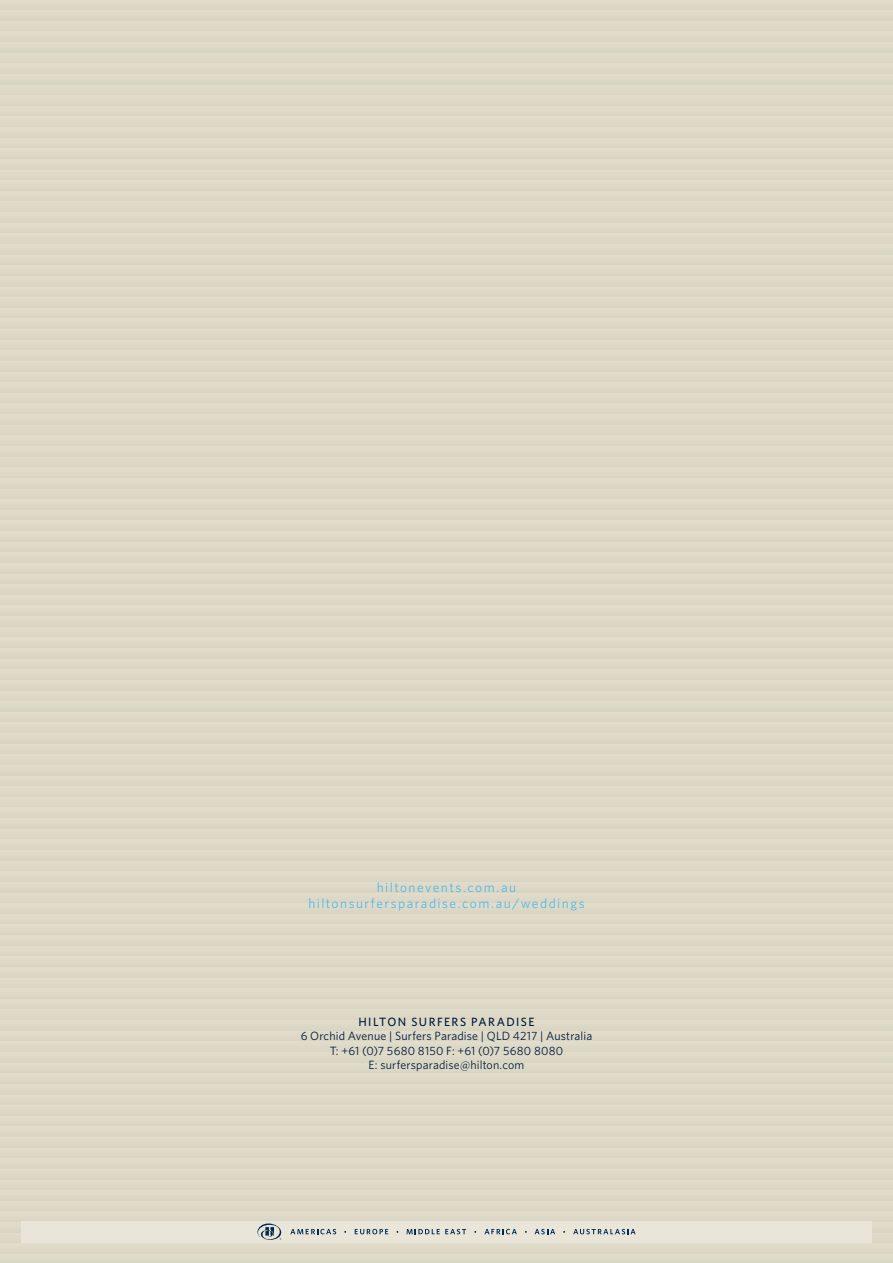
<style>
.page{position:relative;width:893px;height:1263px;background:#fff}
.page>*{position:absolute;margin:0;border:0;box-sizing:border-box;transform-origin:0 0}
.t1{font:13.5px/16.2px "Whitney";letter-spacing:.105em;color:#52b9e9;text-align:center}
.t2{font:12px/14.4px "Whitney";letter-spacing:.015em;color:#001b3a;text-align:center}
.t3{font:500 12px "Whitney";letter-spacing:.12em;color:#001b3a}
</style>
<div class="page">
<div style="left:0;top:1253px;width:893px;height:10px;background:#ded9c8"></div>
<div style="left:0;top:1243px;width:893px;height:10px;background:#ded9c7"></div>
<div style="left:0;top:1232px;width:893px;height:11px;background:#ded9c8"></div>
<div style="left:0;top:1221px;width:893px;height:11px;background:#dedac8"></div>
<div style="left:0;top:1211px;width:893px;height:10px;background:#ded9c7"></div>
<div style="left:0;top:1200px;width:893px;height:11px;background:#ded9c8"></div>
<div style="left:0;top:1190px;width:893px;height:10px;background:#ded9c7"></div>
<div style="left:0;top:1179px;width:893px;height:11px;background:#ded9c7"></div>
<div style="left:0;top:1168px;width:893px;height:11px;background:#ded9c8"></div>
<div style="left:0;top:1158px;width:893px;height:10px;background:#ded9c7"></div>
<div style="left:0;top:1147px;width:893px;height:11px;background:#ded9c8"></div>
<div style="left:0;top:1136px;width:893px;height:11px;background:#ded9c8"></div>
<div style="left:0;top:1126px;width:893px;height:10px;background:#ded9c7"></div>
<div style="left:0;top:1115px;width:893px;height:11px;background:#ded9c8"></div>
<div style="left:0;top:1105px;width:893px;height:10px;background:#ddd9c7"></div>
<div style="left:0;top:1094px;width:893px;height:11px;background:#ded9c7"></div>
<div style="left:0;top:1083px;width:893px;height:11px;background:#ded9c8"></div>
<div style="left:0;top:1073px;width:893px;height:10px;background:#ded9c7"></div>
<div style="left:0;top:1062px;width:893px;height:11px;background:#ded9c7"></div>
<div style="left:0;top:1051px;width:893px;height:11px;background:#ded9c8"></div>
<div style="left:0;top:1041px;width:893px;height:10px;background:#ded9c7"></div>
<div style="left:0;top:1030px;width:893px;height:11px;background:#ded9c8"></div>
<div style="left:0;top:1019px;width:893px;height:11px;background:#dedac8"></div>
<div style="left:0;top:1009px;width:893px;height:10px;background:#ded9c7"></div>
<div style="left:0;top:998px;width:893px;height:11px;background:#ded9c8"></div>
<div style="left:0;top:988px;width:893px;height:10px;background:#ded9c7"></div>
<div style="left:0;top:977px;width:893px;height:11px;background:#ded9c7"></div>
<div style="left:0;top:966px;width:893px;height:11px;background:#ded9c8"></div>
<div style="left:0;top:956px;width:893px;height:10px;background:#ded9c7"></div>
<div style="left:0;top:945px;width:893px;height:11px;background:#ded9c8"></div>
<div style="left:0;top:934px;width:893px;height:11px;background:#ded9c8"></div>
<div style="left:0;top:924px;width:893px;height:10px;background:#ded9c7"></div>
<div style="left:0;top:913px;width:893px;height:11px;background:#ded9c8"></div>
<div style="left:0;top:903px;width:893px;height:10px;background:#ddd9c7"></div>
<div style="left:0;top:892px;width:893px;height:11px;background:#ded9c7"></div>
<div style="left:0;top:881px;width:893px;height:11px;background:#ded9c8"></div>
<div style="left:0;top:871px;width:893px;height:10px;background:#ded9c7"></div>
<div style="left:0;top:860px;width:893px;height:11px;background:#ded9c7"></div>
<div style="left:0;top:849px;width:893px;height:11px;background:#ded9c8"></div>
<div style="left:0;top:839px;width:893px;height:10px;background:#ded9c7"></div>
<div style="left:0;top:828px;width:893px;height:11px;background:#ded9c8"></div>
<div style="left:0;top:817px;width:893px;height:11px;background:#dedac8"></div>
<div style="left:0;top:807px;width:893px;height:10px;background:#ded9c7"></div>
<div style="left:0;top:796px;width:893px;height:11px;background:#ded9c8"></div>
<div style="left:0;top:786px;width:893px;height:10px;background:#ded9c7"></div>
<div style="left:0;top:775px;width:893px;height:11px;background:#ded9c7"></div>
<div style="left:0;top:764px;width:893px;height:11px;background:#ded9c8"></div>
<div style="left:0;top:754px;width:893px;height:10px;background:#ded9c7"></div>
<div style="left:0;top:743px;width:893px;height:11px;background:#ded9c8"></div>
<div style="left:0;top:732px;width:893px;height:11px;background:#ded9c8"></div>
<div style="left:0;top:722px;width:893px;height:10px;background:#ded9c7"></div>
<div style="left:0;top:711px;width:893px;height:11px;background:#ded9c8"></div>
<div style="left:0;top:701px;width:893px;height:10px;background:#ddd9c7"></div>
<div style="left:0;top:690px;width:893px;height:11px;background:#ded9c7"></div>
<div style="left:0;top:679px;width:893px;height:11px;background:#ded9c8"></div>
<div style="left:0;top:669px;width:893px;height:10px;background:#ded9c7"></div>
<div style="left:0;top:658px;width:893px;height:11px;background:#ded9c7"></div>
<div style="left:0;top:647px;width:893px;height:11px;background:#ded9c8"></div>
<div style="left:0;top:637px;width:893px;height:10px;background:#ded9c7"></div>
<div style="left:0;top:626px;width:893px;height:11px;background:#ded9c8"></div>
<div style="left:0;top:616px;width:893px;height:10px;background:#ddd9c7"></div>
<div style="left:0;top:605px;width:893px;height:11px;background:#ded9c7"></div>
<div style="left:0;top:594px;width:893px;height:11px;background:#ded9c8"></div>
<div style="left:0;top:584px;width:893px;height:10px;background:#ded9c7"></div>
<div style="left:0;top:573px;width:893px;height:11px;background:#ded9c7"></div>
<div style="left:0;top:562px;width:893px;height:11px;background:#ded9c8"></div>
<div style="left:0;top:552px;width:893px;height:10px;background:#ded9c7"></div>
<div style="left:0;top:541px;width:893px;height:11px;background:#ded9c8"></div>
<div style="left:0;top:530px;width:893px;height:11px;background:#ded9c8"></div>
<div style="left:0;top:520px;width:893px;height:10px;background:#ded9c7"></div>
<div style="left:0;top:509px;width:893px;height:11px;background:#ded9c8"></div>
<div style="left:0;top:499px;width:893px;height:10px;background:#ddd9c7"></div>
<div style="left:0;top:488px;width:893px;height:11px;background:#ded9c7"></div>
<div style="left:0;top:477px;width:893px;height:11px;background:#ded9c8"></div>
<div style="left:0;top:467px;width:893px;height:10px;background:#ded9c7"></div>
<div style="left:0;top:456px;width:893px;height:11px;background:#ded9c7"></div>
<div style="left:0;top:445px;width:893px;height:11px;background:#ded9c8"></div>
<div style="left:0;top:435px;width:893px;height:10px;background:#ded9c7"></div>
<div style="left:0;top:424px;width:893px;height:11px;background:#ded9c8"></div>
<div style="left:0;top:414px;width:893px;height:10px;background:#ddd9c7"></div>
<div style="left:0;top:403px;width:893px;height:11px;background:#ded9c7"></div>
<div style="left:0;top:392px;width:893px;height:11px;background:#ded9c8"></div>
<div style="left:0;top:382px;width:893px;height:10px;background:#ded9c7"></div>
<div style="left:0;top:371px;width:893px;height:11px;background:#ded9c7"></div>
<div style="left:0;top:360px;width:893px;height:11px;background:#ded9c8"></div>
<div style="left:0;top:350px;width:893px;height:10px;background:#ded9c7"></div>
<div style="left:0;top:339px;width:893px;height:11px;background:#ded9c8"></div>
<div style="left:0;top:329px;width:893px;height:10px;background:#ddd9c7"></div>
<div style="left:0;top:318px;width:893px;height:11px;background:#ded9c7"></div>
<div style="left:0;top:307px;width:893px;height:11px;background:#ded9c8"></div>
<div style="left:0;top:297px;width:893px;height:10px;background:#ded9c7"></div>
<div style="left:0;top:286px;width:893px;height:11px;background:#ded9c7"></div>
<div style="left:0;top:275px;width:893px;height:11px;background:#ded9c8"></div>
<div style="left:0;top:265px;width:893px;height:10px;background:#ded9c7"></div>
<div style="left:0;top:254px;width:893px;height:11px;background:#ded9c7"></div>
<div style="left:0;top:243px;width:893px;height:11px;background:#ded9c8"></div>
<div style="left:0;top:233px;width:893px;height:10px;background:#ded9c7"></div>
<div style="left:0;top:222px;width:893px;height:11px;background:#ded9c8"></div>
<div style="left:0;top:212px;width:893px;height:10px;background:#ddd9c7"></div>
<div style="left:0;top:201px;width:893px;height:11px;background:#ded9c7"></div>
<div style="left:0;top:190px;width:893px;height:11px;background:#ded9c8"></div>
<div style="left:0;top:180px;width:893px;height:10px;background:#ded9c7"></div>
<div style="left:0;top:169px;width:893px;height:11px;background:#ded9c7"></div>
<div style="left:0;top:158px;width:893px;height:11px;background:#ded9c8"></div>
<div style="left:0;top:148px;width:893px;height:10px;background:#ded9c7"></div>
<div style="left:0;top:137px;width:893px;height:11px;background:#ded9c8"></div>
<div style="left:0;top:127px;width:893px;height:10px;background:#ddd9c7"></div>
<div style="left:0;top:116px;width:893px;height:11px;background:#ded9c7"></div>
<div style="left:0;top:105px;width:893px;height:11px;background:#ded9c8"></div>
<div style="left:0;top:95px;width:893px;height:10px;background:#ded9c7"></div>
<div style="left:0;top:84px;width:893px;height:11px;background:#ded9c7"></div>
<div style="left:0;top:73px;width:893px;height:11px;background:#ded9c8"></div>
<div style="left:0;top:63px;width:893px;height:10px;background:#ded9c7"></div>
<div style="left:0;top:52px;width:893px;height:11px;background:#ded9c7"></div>
<div style="left:0;top:42px;width:893px;height:10px;background:#ddd9c7"></div>
<div style="left:0;top:31px;width:893px;height:11px;background:#ded9c7"></div>
<div style="left:0;top:20px;width:893px;height:11px;background:#ded9c8"></div>
<div style="left:0;top:10px;width:893px;height:10px;background:#ddd9c7"></div>
<div style="left:0;top:0;width:893px;height:10px;background:#ddd8c7"></div>
<div style="left:21px;top:1221px;width:851px;height:21px;background:#e9e5d8"></div>
<svg style="left:257px;top:1223px;width:24px;height:17px"></svg>
<svg style="left:290px;top:1229px;width:46px;height:5px"></svg>
<svg style="left:355px;top:1229px;width:33px;height:5px"></svg>
<svg style="left:407px;top:1229px;width:59px;height:5px"></svg>
<svg style="left:484px;top:1229px;width:33px;height:5px"></svg>
<svg style="left:535px;top:1229px;width:20px;height:5px"></svg>
<svg style="left:573px;top:1229px;width:62px;height:5px"></svg>
<p class="t1" style="left:308px;top:878px;width:278px">hiltonevents.com.au hiltonsurfersparadise.com.au/weddings</p>
<p class="t3" style="left:358px;top:1014px;width:178px">HILTON SURFERS PARADISE</p>
<p class="t2" style="left:301px;top:1029px;width:293px">6 Orchid Avenue | Surfers Paradise | QLD 4217 | Australia<br>T: +61 (0)7 5680 8150 F: +61 (0)7 5680 8080<br>E: surfersparadise@hilton.com</p>
</div>
